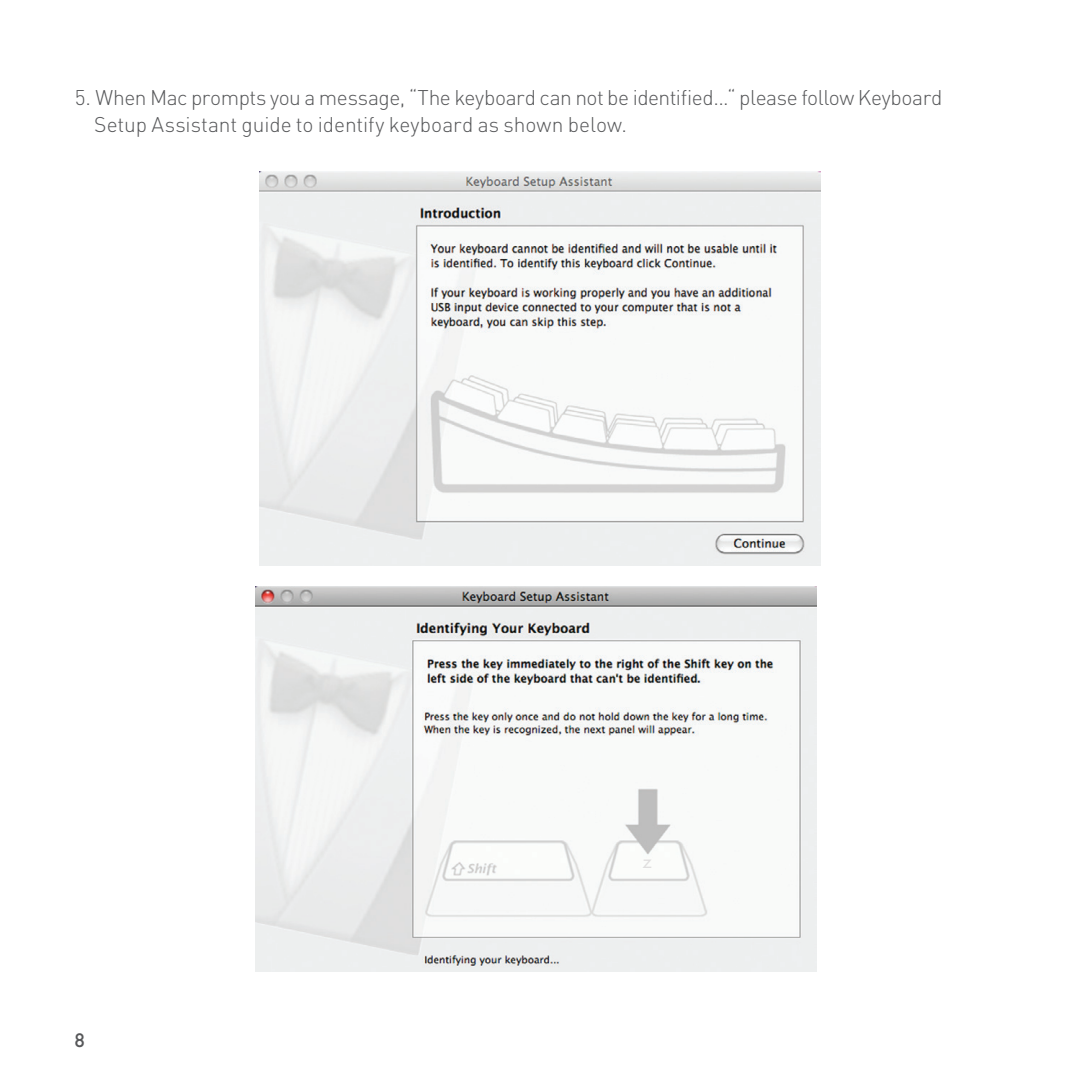
<style>
.page{position:relative;width:1080px;height:1080px;background:#fff}
.page>*{position:absolute;margin:0;border:0;box-sizing:border-box;transform-origin:0 0}
.t1{font:300 21px/27px "DIN";letter-spacing:-.015em;color:#57585a}
.t2{font:18px "Futura";color:#e0dfdf}
.t3{font:500 18px "Futura";color:#57585a}
</style>
<div class="page">
<img style="left:259px;top:172px;width:562px;height:394px">
<img style="left:256px;top:587px;width:561px;height:385px">
<p class="t1" style="left:94px;top:84px;width:850px;text-indent:-19px">5. When Mac prompts you a message, “The keyboard can not be identified...“ please follow Keyboard<br>Setup Assistant guide to identify keyboard as shown below.</p>
<p class="t3" style="left:74px;top:1028px;width:13px">8</p>
<p class="t2" style="left:643px;top:849px;width:11px">z</p>
</div>
